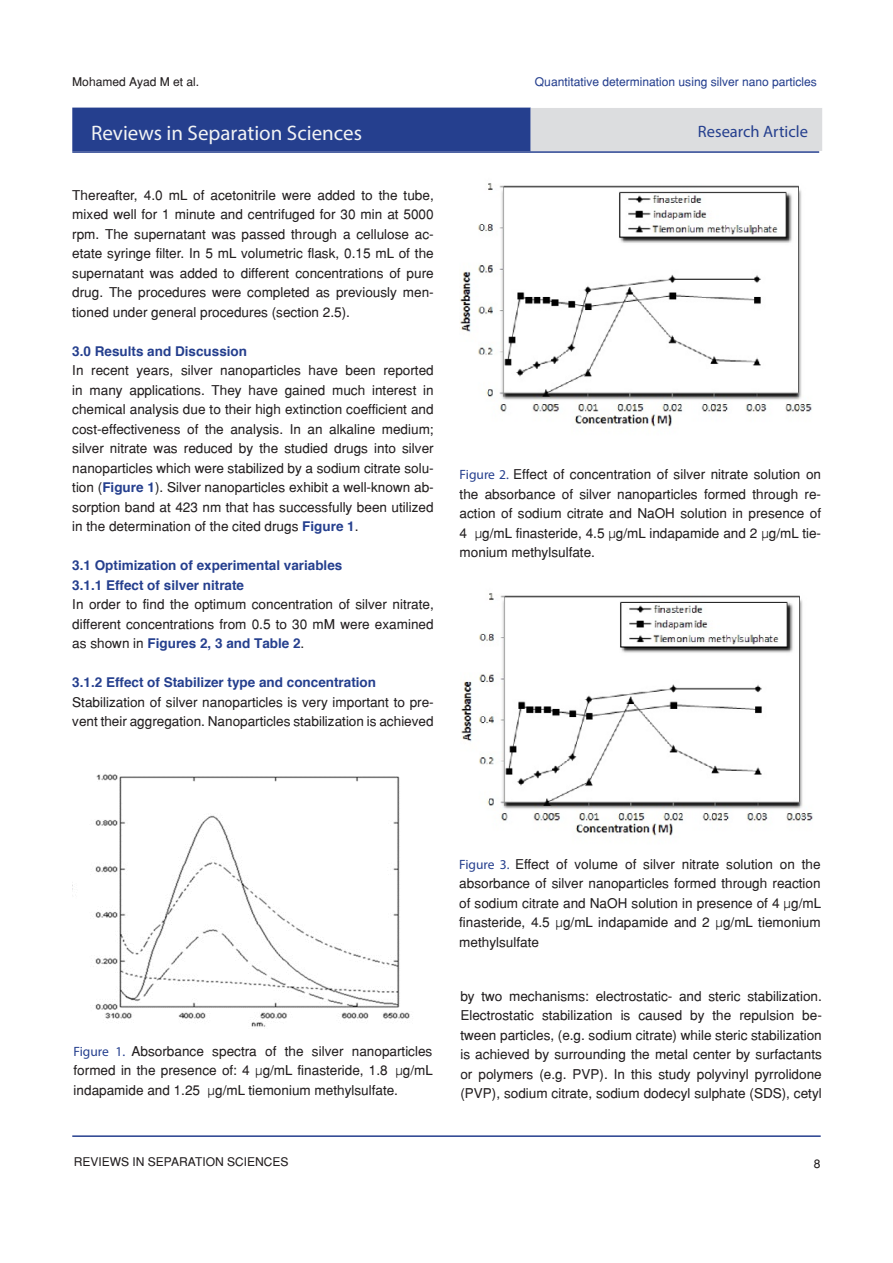
<style>
.page{position:relative;width:893px;height:1263px;background:#fff}
.page>*{position:absolute;margin:0;border:0;box-sizing:border-box;transform-origin:0 0}
.ToC2{font:21px "Myriad Pro";color:#f2f3f4}
.ToC2-2{font:16.5px "Myriad Pro";color:#253f8e}
.ToC2-3{font:13.5px/19.5px "Helvetica";color:#231f20;text-align:justify}
.t1{font:700 13.5px "Helvetica";color:#253f8e}
.t2{font:12px "Helvetica";color:#253f8e}
.ToC2-4{font:12px "Helvetica";color:#231f20}
.s1{font-weight:700;color:#253f8e}
.s2{font-family:"Myriad Pro";color:#253f8e}
.s3{font-weight:300}
</style>
<div class="page">
<hr style="left:72px;top:1135px;width:749px;height:2px;background:#253f8e">
<img style="left:72px;top:774px;width:338px;height:253px">
<hr style="left:72px;top:151px;width:747px;height:2px;background:#253f8e">
<div style="left:73px;top:108px;width:457px;height:43px;background:#253f8e"></div>
<div style="left:531px;top:109px;width:290px;height:41px;background:#dcdddf"></div>
<div style="left:531px;top:108px;width:291px;height:43px;border:2px solid #dcdddf"></div>
<img style="left:460px;top:183px;width:352px;height:244px">
<img style="left:460px;top:593px;width:353px;height:243px">
<p class="ToC2-4" style="left:72px;top:75px;width:128px">Mohamed Ayad M et al.</p>
<p class="t2" style="left:535px;top:75px;width:284px">Quantitative determination using silver nano particles</p>
<p class="ToC2" style="left:91px;top:120px;width:273px">Reviews in Separation Sciences</p>
<p class="ToC2-2" style="left:698px;top:122px;width:111px">Research Article</p>
<p class="ToC2-3" style="left:72px;top:185px;width:363px">Thereafter, 4.0 mL of acetonitrile were added to the tube, mixed well for 1 minute and centrifuged for 30 min at 5000 rpm. The supernatant was passed through a cellulose ac&shy;etate syringe filter. In 5 mL volumetric flask, 0.15 mL of the supernatant was added to different concentrations of pure drug. The procedures were completed as previously men&shy;tioned under general procedures (section 2.5).</p>
<p class="t1" style="left:72px;top:343px;width:176px">3.0 Results and Discussion</p>
<p class="ToC2-3" style="left:72px;top:361px;width:363px">In recent years, silver nanoparticles have been reported in many applications. They have gained much interest in chemical analysis due to their high extinction coefficient and cost-effectiveness of the analysis. In an alkaline medium; silver nitrate was reduced by the studied drugs into silver nanoparticles which were stabilized by a sodium citrate solu&shy;tion (<span class="s1">Figure 1</span>). Silver nanoparticles exhibit a well-known ab&shy;sorption band at 423 nm that has successfully been utilized in the determination of the cited drugs <span class="s1">Figure 1</span>.</p>
<p class="t1" style="left:72px;top:557px;width:272px">3.1 Optimization of experimental variables</p>
<p class="t1" style="left:72px;top:577px;width:173px">3.1.1 Effect of silver nitrate</p>
<p class="ToC2-3" style="left:72px;top:595px;width:363px">In order to find the optimum concentration of silver nitrate, different concentrations from 0.5 to 30 mM were examined as shown in <span class="s1">Figures 2, 3 and Table 2</span>.</p>
<p class="t1" style="left:72px;top:674px;width:305px">3.1.2 Effect of Stabilizer type and concentration</p>
<p class="ToC2-3" style="left:72px;top:692px;width:363px">Stabilization of silver nanoparticles is very important to pre&shy;vent their aggregation. Nanoparticles stabilization is achieved</p>
<p class="ToC2-3" style="left:460px;top:464px;width:363px"><span class="s2">Figure 2.</span> Effect of concentration of silver nitrate solution on the absorbance of silver nanoparticles formed through re&shy;action of sodium citrate and NaOH solution in presence of 4µ<span class="s3">µ</span>g/mL finasteride, 4.5 <span class="s3">µ</span>g/mL indapamide and 2 <span class="s3">µ</span>g/mL tie&shy;monium methylsulfate.</p>
<p class="ToC2-3" style="left:74px;top:1041px;width:361px"><span class="s2">Figure 1.</span> Absorbance spectra of the silver nanoparticles formed in the presence of: 4 <span class="s3">µ</span>g/mL finasteride, 1.8µ<span class="s3">µ</span>g/mL indapamide and 1.25µ<span class="s3">µ</span>g/mL tiemonium methylsulfate.</p>
<p class="ToC2-3" style="left:459px;top:854px;width:363px"><span class="s2">Figure 3.</span> Effect of volume of silver nitrate solution on the absorbance of silver nanoparticles formed through reaction of sodium citrate and NaOH solution in presence of 4 <span class="s3">µ</span>g/mL finasteride, 4.5 <span class="s3">µ</span>g/mL indapamide and 2 <span class="s3">µ</span>g/mL tiemonium methylsulfate</p>
<p class="ToC2-3" style="left:460px;top:986px;width:363px">by two mechanisms: electrostatic- and steric stabilization.<br>Electrostatic stabilization is caused by the repulsion be&shy;tween particles, (e.g. sodium citrate) while steric stabilization is achieved by surrounding the metal center by surfactants or polymers (e.g. PVP). In this study polyvinyl pyrrolidone (PVP), sodium citrate, sodium dodecyl sulphate (SDS), cetyl</p>
<p class="ToC2-4" style="left:74px;top:1154px;width:216px">REVIEWS IN SEPARATION SCIENCES</p>
<p class="ToC2-4" style="left:814px;top:1157px;width:8px">8</p>
</div>
